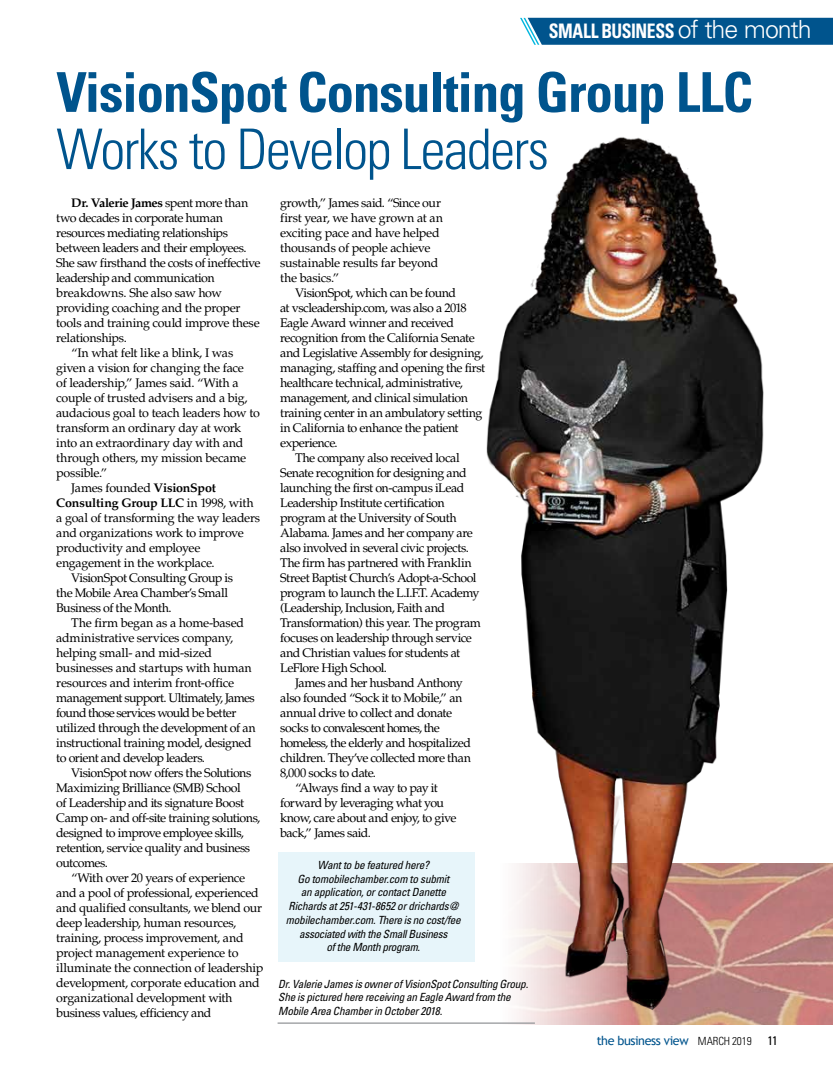
<style>
.page{position:relative;width:833px;height:1080px;background:#fff}
.page>*{position:absolute;margin:0;border:0;box-sizing:border-box;transform-origin:0 0}
.t1{font:300 condensed 56px "Univers";letter-spacing:-.03em;color:#00548d}
.t2{font:700 condensed 55px "Univers";letter-spacing:-.02em;color:#00548d}
.t3{font:700 condensed 20px "Univers";letter-spacing:-.025em;color:#fff;scale:.88 1}
.t4{font:12.5px/15px "Palatino";letter-spacing:-.03em;color:#000}
.t5{font:12.5px "Palatino";letter-spacing:-.05em;color:#000}
.t6{font:700 12.5px "Palatino";letter-spacing:-.02em;color:#000}
.t7{font:12.5px "Palatino";letter-spacing:-.01em;color:#000}
.t8{font:12.5px "Palatino";letter-spacing:-.055em;color:#000}
.t9{font:12.5px "Palatino";letter-spacing:-.06em;color:#000}
.t10{font:12.5px "Trebuchet MS";letter-spacing:-.035em;color:#00548d}
.t11{font:italic condensed 11.25px/13.8px "Univers";letter-spacing:-.025em;color:#000}
.s1{font-weight:300;font-stretch:normal;font-size:25px}
.s2{font-weight:400}
.s3{font-weight:700}
.s4{font-family:"Univers";font-weight:300;font-stretch:condensed;font-size:11.25px;color:#000}
.s5{font-family:"Univers";font-stretch:condensed;color:#000}
</style>
<div class="page">
<div style="left:278px;top:852px;width:196px;height:109px;background:#e7f5fa"></div>
<img style="left:517px;top:863px;width:315px;height:162px">
<img style="left:432px;top:137px;width:367px;height:877px">
<hr style="left:277px;top:1022px;width:258px;height:2px;background:#939598">
<svg style="left:520px;top:18px;width:312px;height:27px;background:#0b5c93"></svg>
<h3 class="t3" style="left:548px;top:19px;width:300px">SMALL BUSINESS <span class="s1">of the month</span></h3>
<h2 class="t2" style="left:56px;top:59px;width:698px">VisionSpot Consulting Group LLC</h2>
<h1 class="t1" style="left:56px;top:116px;width:494px">Works to Develop Leaders</h1>
<p class="t6" style="left:71px;top:196px;width:178px">Dr. Valerie James <span class="s2">spent more than</span></p>
<p class="t4" style="left:56px;top:211px;width:168px">two decades in corporate human</p>
<p class="t4" style="left:56px;top:226px;width:173px">resources mediating relationships</p>
<p class="t4" style="left:56px;top:241px;width:192px">between leaders and their employees.</p>
<p class="t4" style="left:56px;top:256px;width:206px">She saw firsthand the costs of ineffective</p>
<p class="t5" style="left:56px;top:271px;width:160px">leadership and communication</p>
<p class="t4" style="left:56px;top:286px;width:167px">breakdowns. She also saw how</p>
<p class="t4" style="left:56px;top:301px;width:185px">providing coaching and the proper</p>
<p class="t4" style="left:56px;top:316px;width:205px">tools and training could improve these</p>
<p class="t4" style="left:56px;top:331px;width:72px">relationships.</p>
<p class="t4" style="left:71px;top:346px;width:163px">“In what felt like a blink, I was</p>
<p class="t4" style="left:56px;top:361px;width:189px">given a vision for changing the face</p>
<p class="t4" style="left:56px;top:376px;width:184px">of leadership,” James said. “With a</p>
<p class="t4" style="left:56px;top:391px;width:193px">couple of trusted advisers and a big,</p>
<p class="t4" style="left:56px;top:406px;width:205px">audacious goal to teach leaders how to</p>
<p class="t4" style="left:56px;top:421px;width:186px">transform an ordinary day at work</p>
<p class="t4" style="left:56px;top:436px;width:189px">into an extraordinary day with and</p>
<p class="t4" style="left:56px;top:451px;width:191px">through others, my mission became</p>
<p class="t4" style="left:56px;top:466px;width:53px">possible.”</p>
<p class="t4" style="left:71px;top:481px;width:146px">James founded <span class="s3">VisionSpot</span></p>
<p class="t6" style="left:56px;top:496px;width:199px">Consulting Group LLC <span class="s2">in 1998, with</span></p>
<p class="t4" style="left:56px;top:511px;width:205px">a goal of transforming the way leaders</p>
<p class="t4" style="left:56px;top:526px;width:189px">and organizations work to improve</p>
<p class="t4" style="left:56px;top:541px;width:146px">productivity and employee</p>
<p class="t4" style="left:56px;top:556px;width:160px">engagement in the workplace.</p>
<p class="t4" style="left:71px;top:571px;width:163px">VisionSpot Consulting Group is</p>
<p class="t4" style="left:56px;top:586px;width:173px">the Mobile Area Chamber’s Small</p>
<p class="t4" style="left:56px;top:601px;width:117px">Business of the Month.</p>
<p class="t7" style="left:71px;top:616px;width:174px">The firm began as a home-based</p>
<p class="t4" style="left:56px;top:631px;width:178px">administrative services company,</p>
<p class="t4" style="left:56px;top:646px;width:157px">helping small- and mid-sized</p>
<p class="t7" style="left:56px;top:661px;width:197px">businesses and startups with human</p>
<p class="t4" style="left:56px;top:676px;width:179px">resources and interim front-office</p>
<p class="t5" style="left:56px;top:691px;width:200px">management support. Ultimately, James</p>
<p class="t8" style="left:56px;top:706px;width:182px">found those services would be better</p>
<p class="t4" style="left:56px;top:721px;width:201px">utilized through the development of an</p>
<p class="t4" style="left:56px;top:736px;width:197px">instructional training model, designed</p>
<p class="t5" style="left:56px;top:751px;width:150px">to orient and develop leaders.</p>
<p class="t4" style="left:71px;top:766px;width:182px">VisionSpot now offers the Solutions</p>
<p class="t4" style="left:56px;top:781px;width:186px">Maximizing Brilliance (SMB) School</p>
<p class="t4" style="left:56px;top:796px;width:189px">of Leadership and its signature Boost</p>
<p class="t4" style="left:56px;top:811px;width:206px">Camp on- and off-site training solutions,</p>
<p class="t4" style="left:56px;top:826px;width:189px">designed to improve employee skills,</p>
<p class="t4" style="left:56px;top:841px;width:195px">retention, service quality and business</p>
<p class="t5" style="left:56px;top:856px;width:53px">outcomes.</p>
<p class="t4" style="left:71px;top:871px;width:175px">“With over 20 years of experience</p>
<p class="t4" style="left:56px;top:886px;width:204px">and a pool of professional, experienced</p>
<p class="t4" style="left:56px;top:901px;width:207px">and qualified consultants, we blend our</p>
<p class="t4" style="left:56px;top:916px;width:181px">deep leadership, human resources,</p>
<p class="t4" style="left:56px;top:931px;width:189px">training, process improvement, and</p>
<p class="t4" style="left:56px;top:946px;width:184px">project management experience to</p>
<p class="t4" style="left:56px;top:961px;width:208px">illuminate the connection of leadership</p>
<p class="t4" style="left:56px;top:976px;width:205px">development, corporate education and</p>
<p class="t4" style="left:56px;top:991px;width:178px">organizational development with</p>
<p class="t4" style="left:56px;top:1006px;width:157px">business values, efficiency and</p>
<p class="t4" style="left:280px;top:196px;width:164px">growth,” James said. “Since our first year, we have grown at an exciting pace and have helped thousands of people achieve sustainable results far beyond the basics.”</p>
<p class="t4" style="left:295px;top:286px;width:162px">VisionSpot, which can be found</p>
<p class="t4" style="left:280px;top:301px;width:188px">at vscleadership.com, was also a 2018</p>
<p class="t4" style="left:280px;top:316px;width:175px">Eagle Award winner and received</p>
<p class="t4" style="left:280px;top:331px;width:196px">recognition from the California Senate</p>
<p class="t4" style="left:280px;top:346px;width:205px">and Legislative Assembly for designing,</p>
<p class="t4" style="left:280px;top:361px;width:207px">managing, staffing and opening the first</p>
<p class="t4" style="left:280px;top:376px;width:184px">healthcare technical, administrative,</p>
<p class="t4" style="left:280px;top:391px;width:189px">management, and clinical simulation</p>
<p class="t4" style="left:280px;top:406px;width:204px">training center in an ambulatory setting</p>
<p class="t4" style="left:280px;top:421px;width:180px">in California to enhance the patient</p>
<p class="t4" style="left:280px;top:436px;width:59px">experience.</p>
<p class="t4" style="left:295px;top:451px;width:166px">The company also received local</p>
<p class="t4" style="left:280px;top:466px;width:188px">Senate recognition for designing and</p>
<p class="t4" style="left:280px;top:481px;width:186px">launching the first on-campus iLead</p>
<p class="t4" style="left:280px;top:496px;width:166px">Leadership Institute certification</p>
<p class="t4" style="left:280px;top:511px;width:178px">program at the University of South</p>
<p class="t4" style="left:280px;top:526px;width:194px">Alabama. James and her company are</p>
<p class="t4" style="left:280px;top:541px;width:190px">also involved in several civic projects.</p>
<p class="t4" style="left:280px;top:556px;width:193px">The firm has partnered with Franklin</p>
<p class="t4" style="left:280px;top:571px;width:198px">Street Baptist Church’s Adopt-a-School</p>
<p class="t4" style="left:280px;top:586px;width:201px">program to launch the L.I.F.T. Academy</p>
<p class="t4" style="left:280px;top:601px;width:166px">(Leadership, Inclusion, Faith and</p>
<p class="t4" style="left:280px;top:616px;width:202px">Transformation) this year. The program</p>
<p class="t4" style="left:280px;top:631px;width:193px">focuses on leadership through service</p>
<p class="t4" style="left:280px;top:646px;width:181px">and Christian values for students at</p>
<p class="t4" style="left:280px;top:661px;width:108px">LeFlore High School.</p>
<p class="t4" style="left:295px;top:676px;width:169px">James and her husband Anthony</p>
<p class="t4" style="left:280px;top:691px;width:184px">also founded “Sock it to Mobile,” an</p>
<p class="t4" style="left:280px;top:706px;width:173px">annual drive to collect and donate</p>
<p class="t9" style="left:280px;top:721px;width:161px">socks to convalescent homes, the</p>
<p class="t5" style="left:280px;top:736px;width:192px">homeless, the elderly and hospitalized</p>
<p class="t4" style="left:280px;top:751px;width:192px">children. They’ve collected more than</p>
<p class="t4" style="left:280px;top:766px;width:97px">8,000 socks to date.</p>
<p class="t5" style="left:295px;top:781px;width:144px">“Always find a way to pay it</p>
<p class="t5" style="left:280px;top:796px;width:165px">forward by leveraging what you</p>
<p class="t5" style="left:280px;top:811px;width:178px">know, care about and enjoy, to give</p>
<p class="t4" style="left:280px;top:826px;width:92px">back,” James said.</p>
<p class="t11" style="left:286px;top:858px;width:176px;text-align:center">Want to be featured here?<br>Go tomobilechamber.com to submit<br>an application, or contact Danette Richards at 251-431-8652 or drichards@ mobilechamber.com. There is no cost/fee associated with the Small Business<br>of the Month program.</p>
<p class="t11" style="left:278px;top:976px;width:251px">Dr. Valerie James is owner of VisionSpot Consulting Group.<br>She is pictured here receiving an Eagle Award from the<br>Mobile Area Chamber in October 2018.</p>
<p class="t10" style="left:596px;top:1033px;width:182px">the business view <span class="s4">MARCH 2019</span> <span class="s5">11</span></p>
</div>
